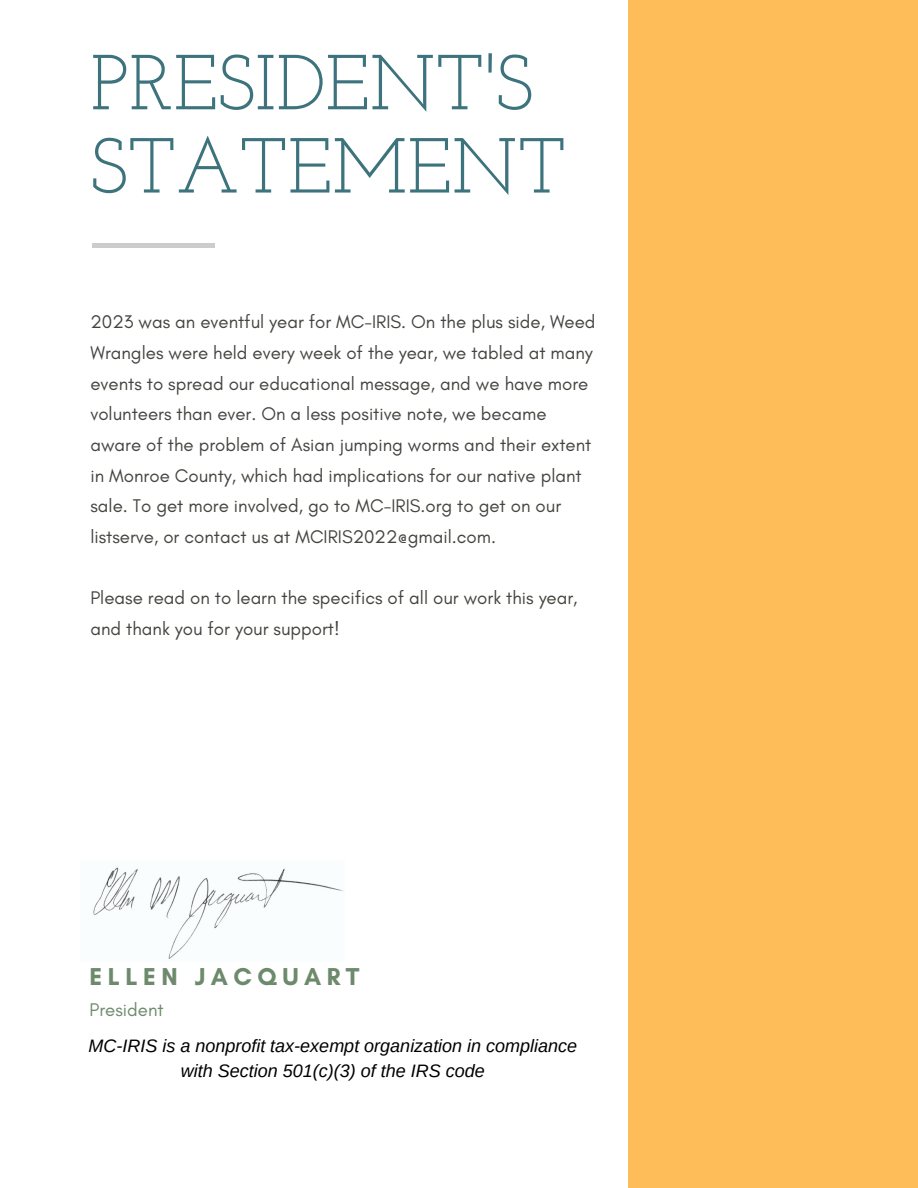
<style>
.page{position:relative;width:918px;height:1188px;background:#fff}
.page>*{position:absolute;margin:0;border:0;box-sizing:border-box;transform-origin:0 0}
.t1{font:77.85px/83.2px "Josefin Slab";color:#3c737d}
.t2{font:700 24.9px "Glacial Indifference";letter-spacing:.22em;color:#6d8a6c}
.t3{font:18.75px "Glacial Indifference";color:#6d8a6c}
.t4{font:18.6px/30.8px "Glacial Indifference";color:#444440}
.t5{font:italic 18px/24.8px "Arimo";color:#000;text-align:center}
</style>
<div class="page">
<div style="left:629px;top:0;width:289px;height:1188px;background:#ffbd59"></div>
<div style="left:93px;top:243px;width:122px;height:5px;background:#ccc"></div>
<img style="left:93px;top:867px;width:251px;height:92px">
<p class="t1" style="left:90px;top:48px;width:477px">PRESIDENT'S<br>STATEMENT</p>
<p class="t4" style="left:90px;top:306px;width:507px">2023 was an eventful year for MC-IRIS. On the plus side, Weed Wrangles were held every week of the year, we tabled at many events to spread our educational message, and we have more volunteers than ever. On a less positive note, we became aware of the problem of Asian jumping worms and their extent in Monroe County, which had implications for our native plant sale. To get more involved, go to MC-IRIS.org to get on our listserve, or contact us at MCIRIS2022@gmail.com.</p>
<p class="t4" style="left:90px;top:583px;width:489px">Please read on to learn the specifics of all our work this year, and thank you for your support!</p>
<h2 class="t2" style="left:90px;top:961px;width:271px">ELLEN JACQUART</h2>
<p class="t3" style="left:90px;top:998px;width:76px">President</p>
<p class="t5" style="left:88px;top:1034px;width:490px">MC-IRIS is a nonprofit tax-exempt organization in compliance with Section 501(c)(3) of the IRS code</p>
</div>
